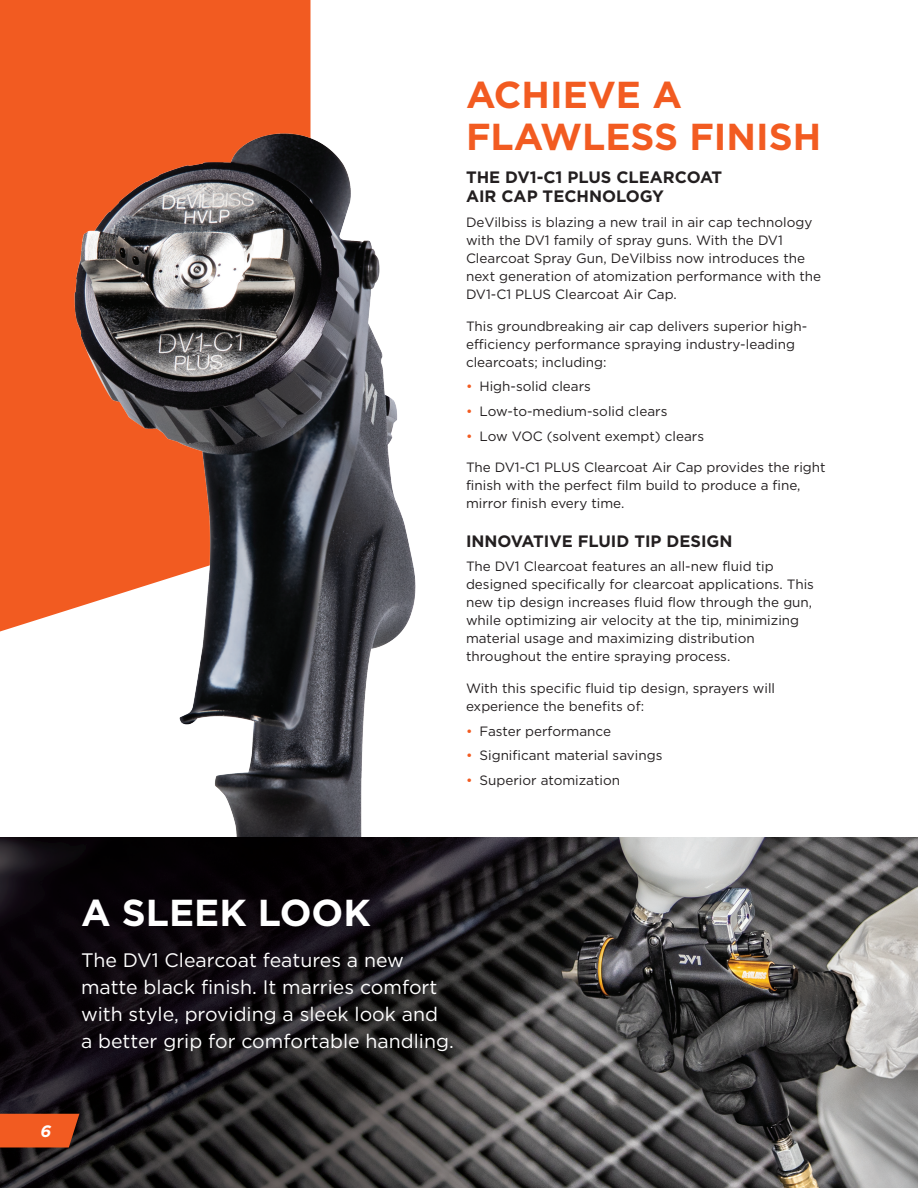
<style>
.page{position:relative;width:918px;height:1188px;background:#fff}
.page>*{position:absolute;margin:0;border:0;box-sizing:border-box;transform-origin:0 0}
.t1{font:700 37.5px/42px "Gotham";color:#f25b21}
.t2{font:700 37.5px "Gotham";color:#fff}
.t3{font:19.5px/27px "Gotham";color:#fff}
.t4{font:700 16.5px/19.5px "Gotham";color:#231f20}
.t5{font:italic 700 16.5px "Gotham";color:#fff}
.t6{font:13.5px/18px "Gotham";color:#231f20}
.s1{color:#f25b21}
</style>
<div class="page">
<div style="left:0;top:0;width:310px;height:632px;background:#f25b21"></div>
<img style="left:54px;top:93px;width:362px;height:744px">
<img style="left:0;top:837px;width:918px;height:351px">
<svg style="left:0;top:1114px;width:79px;height:34px;background:#e15620"></svg>
<p class="t1" style="left:466px;top:73px;width:357px">ACHIEVE A<br>FLAWLESS FINISH</p>
<p class="t4" style="left:466px;top:167px;width:258px">THE DV1-C1 PLUS CLEARCOAT<br>AIR CAP TECHNOLOGY</p>
<p class="t6" style="left:466px;top:213px;width:357px">DeVilbiss is blazing a new trail in air cap technology with the DV1 family of spray guns. With the DV1<br>Clearcoat Spray Gun, DeVilbiss now introduces the next generation of atomization performance with the DV1-C1 PLUS Clearcoat Air Cap.</p>
<p class="t6" style="left:466px;top:317px;width:343px">This groundbreaking air cap delivers superior high&shy;efficiency performance spraying industry-leading clearcoats; including:</p>
<p class="t6" style="left:466px;top:377px;width:126px"><span class="s1">•</span> High-solid clears</p>
<p class="t6" style="left:466px;top:402px;width:203px"><span class="s1">•</span> Low-to-medium-solid clears</p>
<p class="t6" style="left:466px;top:427px;width:240px"><span class="s1">•</span> Low VOC (solvent exempt) clears</p>
<p class="t6" style="left:466px;top:458px;width:361px">The DV1-C1 PLUS Clearcoat Air Cap provides the right finish with the perfect film build to produce a fine, mirror finish every time.</p>
<p class="t4" style="left:466px;top:531px;width:268px">INNOVATIVE FLUID TIP DESIGN</p>
<p class="t6" style="left:466px;top:557px;width:349px">The DV1 Clearcoat features an all-new fluid tip designed specifically for clearcoat applications. This new tip design increases fluid flow through the gun, while optimizing air velocity at the tip, minimizing material usage and maximizing distribution throughout the entire spraying process.</p>
<p class="t6" style="left:466px;top:679px;width:311px">With this specific fluid tip design, sprayers will experience the benefits of:</p>
<p class="t6" style="left:466px;top:722px;width:147px"><span class="s1">•</span> Faster performance</p>
<p class="t6" style="left:466px;top:746px;width:198px"><span class="s1">•</span> Significant material savings</p>
<p class="t6" style="left:466px;top:771px;width:156px"><span class="s1">•</span> Superior atomization</p>
<p class="t5" style="left:40px;top:1121px;width:12px">6</p>
<p class="t2" style="left:81px;top:891px;width:291px">A SLEEK LOOK</p>
<p class="t3" style="left:81px;top:946px;width:374px">The DV1 Clearcoat features a new matte black finish. It marries comfort with style, providing a sleek look and a better grip for comfortable handling.</p>
</div>
